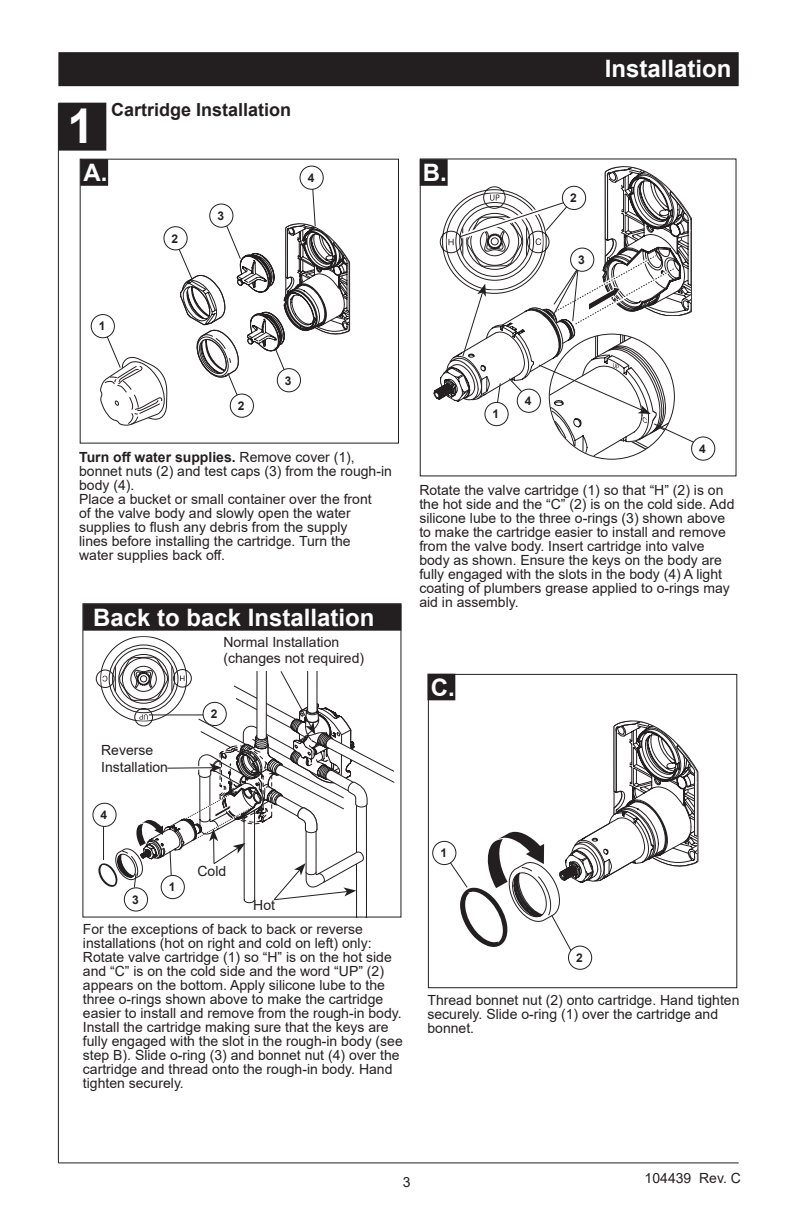
<style>
.page{position:relative;width:792px;height:1224px;background:#fff}
.page>*{position:absolute;margin:0;border:0;box-sizing:border-box;transform-origin:0 0}
.t1{font:700 48px "Arial";color:#fff}
.t2{font:700 24px "Arial";color:#fff}
.t3{font:700 18px "Arial";color:#231f20}
.t4{font:14px/14px "Arial";color:#231f20}
.t5{font:700 12px "Arial";color:#231f20}
.s1{font-weight:700}
</style>
<div class="page">
<div style="left:59px;top:53px;width:679px;height:32px;background:#231f20"></div>
<div style="left:58px;top:52px;width:681px;height:34px;border:2px solid #231f20"></div>
<div style="left:59px;top:104px;width:46px;height:46px;background:#231f20"></div>
<div style="left:58px;top:103px;width:48px;height:48px;border:2px solid #231f20"></div>
<hr style="left:58px;top:103px;width:1px;height:1060px;background:#231f20">
<hr style="left:58px;top:1162px;width:681px;height:1px;background:#231f20">
<div style="left:81px;top:160px;width:26px;height:25px;background:#231f20"></div>
<div style="left:80px;top:159px;width:28px;height:27px;border:2px solid #231f20"></div>
<div style="left:421px;top:160px;width:26px;height:25px;background:#231f20"></div>
<div style="left:420px;top:159px;width:28px;height:27px;border:2px solid #231f20"></div>
<div style="left:84px;top:605px;width:316px;height:25px;background:#231f20"></div>
<div style="left:83px;top:604px;width:318px;height:27px;border:2px solid #231f20"></div>
<div style="left:428px;top:675px;width:26px;height:24px;background:#231f20"></div>
<div style="left:427px;top:674px;width:28px;height:26px;border:2px solid #231f20"></div>
<div style="left:428px;top:674px;width:309px;height:314px;border:1px solid #231f20"></div>
<svg style="left:100px;top:332px;width:67px;height:94px"></svg>
<div style="left:91px;top:315px;width:23px;height:23px;background:#fff;border-radius:50%"></div>
<div style="left:91px;top:314px;width:24px;height:24px;border:1px solid #231f20;border-radius:50%"></div>
<div style="left:163px;top:226px;width:25px;height:24px;border:1px solid #231f20;border-radius:50%"></div>
<svg style="left:230px;top:394px;width:23px;height:23px"></svg>
<div style="left:230px;top:394px;width:24px;height:24px;border:1px solid #231f20;border-radius:50%"></div>
<div style="left:236px;top:399px;width:12px;height:14px;background:#fff"></div>
<div style="left:300px;top:166px;width:23px;height:23px;background:#2b2728;border-radius:50%"></div>
<div style="left:300px;top:166px;width:24px;height:24px;border:1px solid #231f20;border-radius:50%"></div>
<div style="left:691px;top:436px;width:24px;height:25px;border:1px solid #231f20;border-radius:50%"></div>
<div style="left:92px;top:803px;width:25px;height:24px;border:1px solid #231f20;border-radius:50%"></div>
<div style="left:568px;top:946px;width:24px;height:24px;border:1px solid #231f20;border-radius:50%"></div>
<svg style="left:177px;top:167px;width:174px;height:240px"></svg>
<svg style="left:277px;top:369px;width:24px;height:23px"></svg>
<div style="left:277px;top:368px;width:24px;height:24px;border:1px solid #231f20;border-radius:50%"></div>
<div style="left:283px;top:374px;width:12px;height:13px;background:#fff"></div>
<svg style="left:442px;top:690px;width:257px;height:263px"></svg>
<svg style="left:433px;top:841px;width:23px;height:24px"></svg>
<div style="left:432px;top:841px;width:24px;height:24px;border:1px solid #231f20;border-radius:50%"></div>
<div style="left:438px;top:847px;width:12px;height:13px;background:#fff"></div>
<svg style="left:96px;top:636px;width:298px;height:281px"></svg>
<svg style="left:124px;top:888px;width:24px;height:23px"></svg>
<div style="left:124px;top:887px;width:24px;height:25px;border:1px solid #231f20;border-radius:50%"></div>
<div style="left:130px;top:893px;width:12px;height:13px;background:#fff"></div>
<svg style="left:434px;top:159px;width:303px;height:300px"></svg>
<svg style="left:562px;top:186px;width:24px;height:24px"></svg>
<div style="left:562px;top:186px;width:24px;height:24px;border:1px solid #231f20;border-radius:50%"></div>
<div style="left:568px;top:191px;width:12px;height:14px;background:#fff"></div>
<h1 class="t1" style="left:67px;top:92px;width:28px">1</h1>
<p class="t3" style="left:111px;top:97px;width:182px">Cartridge Installation</p>
<h2 class="t2" style="left:83px;top:156px;width:25px">A.</h2>
<h2 class="t2" style="left:423px;top:156px;width:25px">B.</h2>
<p class="t5" style="left:308px;top:169px;width:8px">4</p>
<p class="t5" style="left:99px;top:318px;width:8px">1</p>
<p class="t5" style="left:172px;top:230px;width:8px">2</p>
<p class="t5" style="left:217px;top:207px;width:8px">3</p>
<p class="t5" style="left:238px;top:397px;width:8px">2</p>
<p class="t5" style="left:285px;top:372px;width:8px">3</p>
<h2 class="t2" style="left:605px;top:52px;width:128px">Installation</h2>
<p class="t5" style="left:570px;top:190px;width:8px">2</p>
<p class="t5" style="left:578px;top:251px;width:8px">3</p>
<p class="t5" style="left:493px;top:406px;width:8px">1</p>
<p class="t5" style="left:525px;top:392px;width:8px">4</p>
<p class="t4" style="left:79px;top:450px;width:314px"><span class="s1">Turn off water supplies.</span> Remove cover (1), bonnet nuts (2) and test caps (3) from the rough-in body (4).<br>Place a bucket or small container over the front<br>of the valve body and slowly open the water supplies to flush any debris from the supply<br>lines before installing the cartridge. Turn the<br>water supplies back off.</p>
<h2 class="t2" style="left:93px;top:601px;width:283px">Back to back Installation</h2>
<p class="t4" style="left:223px;top:633px;width:142px;line-height:16.8px">Normal Installation (changes not required)</p>
<p class="t4" style="left:101px;top:742px;width:68px;line-height:16.8px">Reverse<br>Installation</p>
<p class="t5" style="left:101px;top:806px;width:8px">4</p>
<p class="t5" style="left:132px;top:891px;width:8px">3</p>
<p class="t5" style="left:169px;top:879px;width:8px">1</p>
<p class="t5" style="left:211px;top:706px;width:8px">2</p>
<p class="t4" style="left:197px;top:864px;width:30px">Cold</p>
<p class="t4" style="left:253px;top:898px;width:23px">Hot</p>
<p class="t4" style="left:83px;top:922px;width:321px">For the exceptions of back to back or reverse installations (hot on right and cold on left) only:<br>Rotate valve cartridge (1) so “H” is on the hot side and “C” is on the cold side and the word “UP” (2) appears on the bottom. Apply silicone lube to the three o-rings shown above to make the cartridge easier to install and remove from the rough-in body.<br>Install the cartridge making sure that the keys are fully engaged with the slot in the rough-in body (see step B). Slide o-ring (3) and bonnet nut (4) over the cartridge and thread onto the rough-in body. Hand tighten securely.</p>
<p class="t5" style="left:699px;top:440px;width:8px">4</p>
<p class="t4" style="left:419px;top:483px;width:317px">Rotate the valve cartridge (1) so that “H” (2) is on the hot side and the “C” (2) is on the cold side. Add silicone lube to the three o-rings (3) shown above to make the cartridge easier to install and remove from the valve body. Insert cartridge into valve body as shown. Ensure the keys on the body are fully engaged with the slots in the body (4) A light coating of plumbers grease applied to o-rings may aid in assembly.</p>
<h2 class="t2" style="left:431px;top:670px;width:26px">C.</h2>
<p class="t5" style="left:440px;top:845px;width:8px">1</p>
<p class="t5" style="left:576px;top:949px;width:8px">2</p>
<p class="t4" style="left:427px;top:993px;width:314px">Thread bonnet nut (2) onto cartridge. Hand tighten securely. Slide o-ring (1) over the cartridge and bonnet.</p>
<p class="t4" style="left:403px;top:1175px;width:9px">3</p>
<p class="t4" style="left:645px;top:1171px;width:98px">104439 Rev. C</p>
</div>
